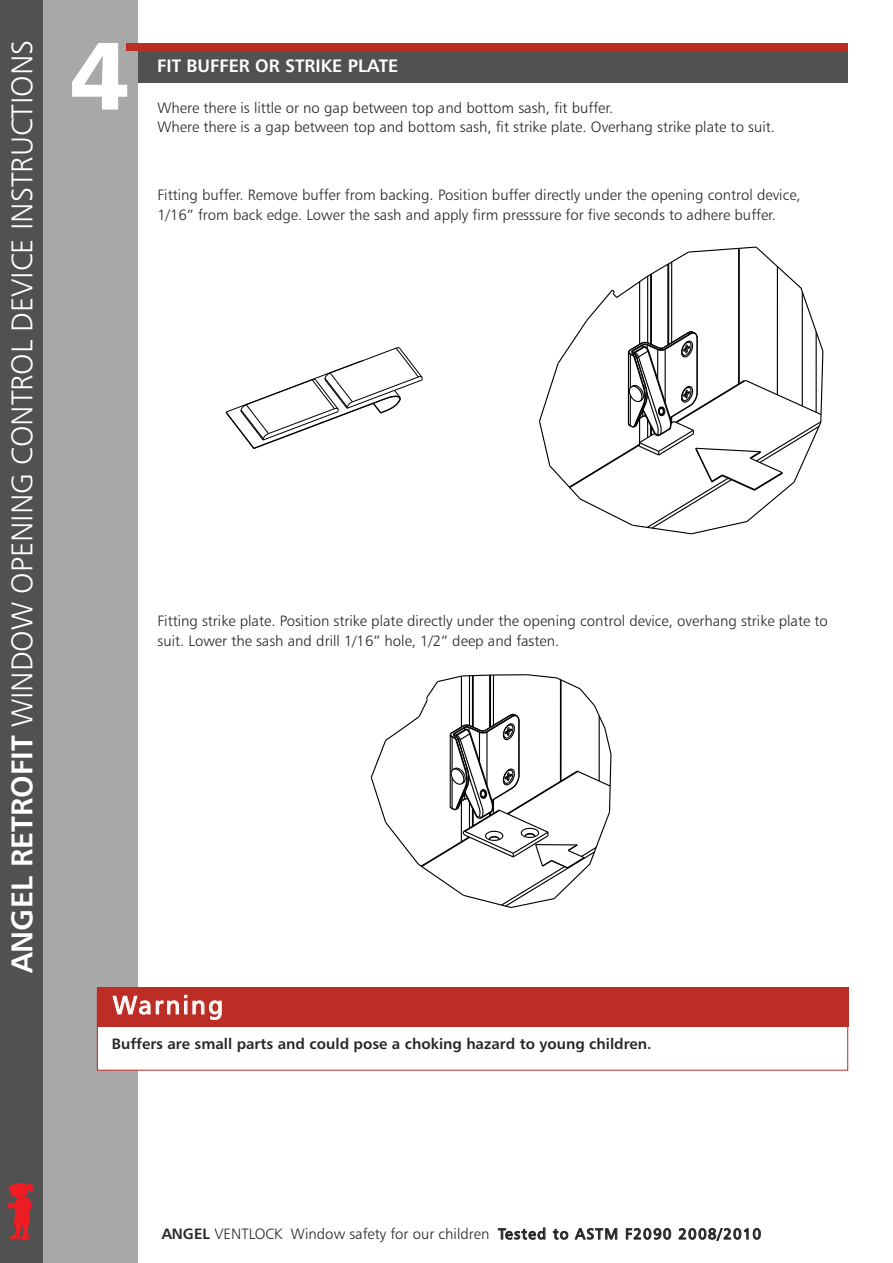
<style>
.page{position:relative;width:893px;height:1263px;background:#fff}
.page>*{position:absolute;margin:0;border:0;box-sizing:border-box;transform-origin:0 0}
.t1{font:96px "Humanist 777 BT Black B";color:#fff}
.t2{font:30px "Humanist 777 BT Light B";color:#fff}
.t3{font:25.5px "Humanist 777 BT Roman B";letter-spacing:.085em;color:#fff}
.t4{font:18px "Humanist 777 BT Bold B";color:#fff}
.t5{font:15px/19.5px "Humanist 777 BT Light B";color:#272627}
.t6{font:15px "Humanist 777 BT Bold B";color:#272627}
.s1{font-family:"Humanist 777 BT Bold B"}
.s2{font-family:"Humanist 777 BT Roman B"}
</style>
<div class="page">
<div style="left:126px;top:43px;width:722px;height:39px;background:#525152"></div>
<div style="left:0;top:0;width:138px;height:1263px;background:#a9a8a9"></div>
<div style="left:0;top:0;width:43px;height:1263px;background:#525152"></div>
<svg style="left:539px;top:246px;width:285px;height:289px"></svg>
<svg style="left:225px;top:347px;width:198px;height:102px"></svg>
<svg style="left:370px;top:674px;width:242px;height:234px"></svg>
<svg style="left:7px;top:1183px;width:28px;height:58px"></svg>
<div style="left:98px;top:988px;width:749px;height:82px;background:#fff"></div>
<div style="left:97px;top:988px;width:751px;height:39px;background:#bc2e25"></div>
<div style="left:126px;top:43px;width:722px;height:8px;background:#bc2e25"></div>
<h2 class="t2" style="left:10px;top:973px;width:935px;rotate:-90deg"><span class="s1">ANGEL RETROFIT</span> WINDOW OPENING CONTROL DEVICE INSTRUCTIONS</h2>
<h1 class="t1" style="left:69px;top:38px;width:61px">4</h1>
<p class="t4" style="left:157px;top:59px;width:243px">FIT BUFFER OR STRIKE PLATE</p>
<p class="t5" style="left:158px;top:99px;width:619px">Where there is little or no gap between top and bottom sash, fit buffer.<br>Where there is a gap between top and bottom sash, fit strike plate. Overhang strike plate to suit.</p>
<p class="t5" style="left:158px;top:186px;width:645px">Fitting buffer. Remove buffer from backing. Position buffer directly under the opening control device,<br>1/16” from back edge. Lower the sash and apply firm presssure for five seconds to adhere buffer.</p>
<p class="t5" style="left:158px;top:612px;width:672px">Fitting strike plate. Position strike plate directly under the opening control device, overhang strike plate to suit. Lower the sash and drill 1/16” hole, 1/2” deep and fasten.</p>
<h3 class="t3" style="left:113px;top:995px;width:112px">Warning</h3>
<p class="t6" style="left:112px;top:1038px;width:541px">Buffers are small parts and could pose a choking hazard to young children.</p>
<p class="t5" style="left:162px;top:1226px;width:601px"><span class="s1">ANGEL</span> VENTLOCK Window safety for our children <span class="s2">Tested to ASTM F2090 2008/2010</span></p>
</div>
